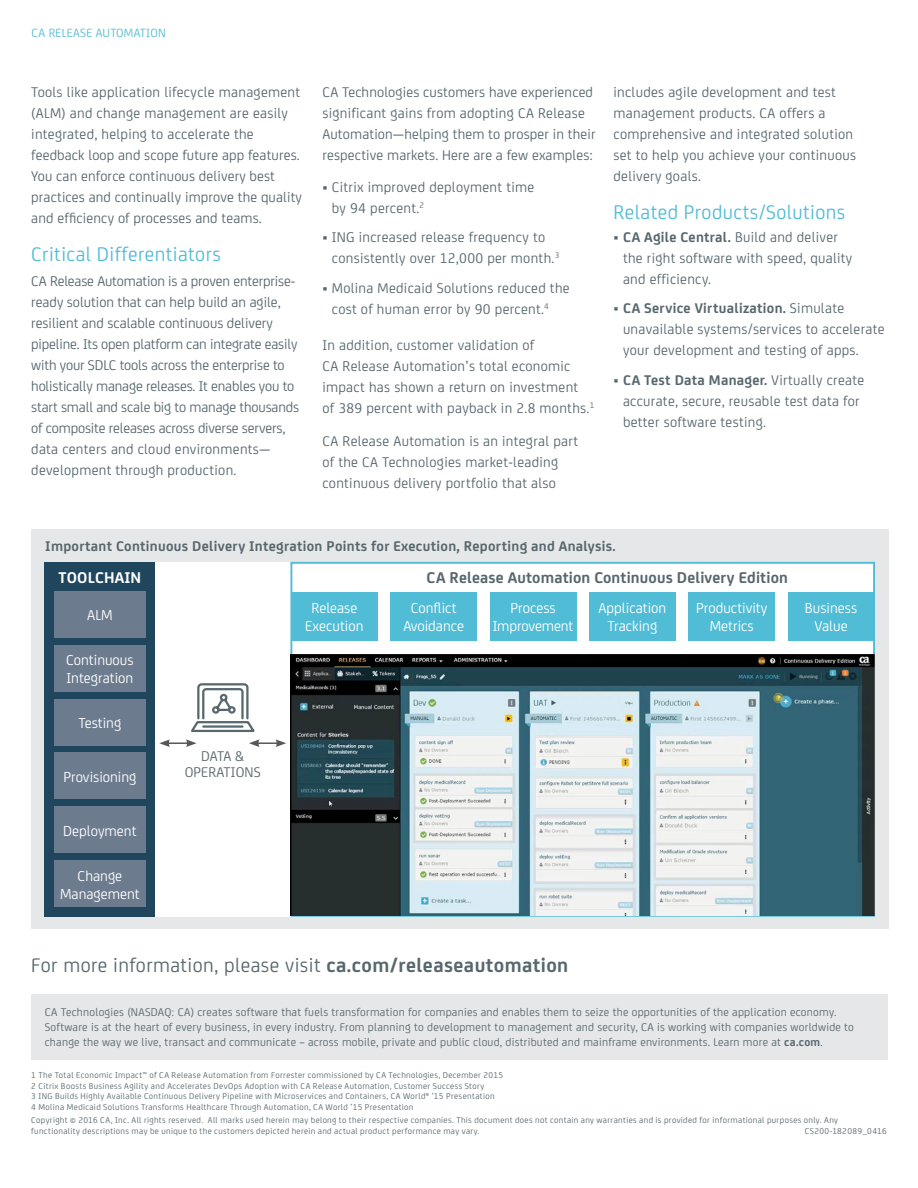
<style>
.page{position:relative;width:918px;height:1188px;background:#fff}
.page>*{position:absolute;margin:0;border:0;box-sizing:border-box;transform-origin:0 0}
.for_more_information{font:21px "CA Sans";letter-spacing:.02em;color:#57676e}
.Body_head{font:21px "CA Sans";letter-spacing:.02em;color:#51bcd5}
.t1{font:700 16.65px "CA Sans";letter-spacing:.01em;color:#57676e}
.t2{font:700 16.65px "CA Sans";letter-spacing:.01em;color:#fff}
.t3{font:15.3px/17.9px "CA Sans";color:#fff;text-align:center}
.Body{font:15px/21px "CA Sans";letter-spacing:.02em;color:#57676e}
.Body_after_bullet{font:15px/21px "CA Sans";letter-spacing:.02em;color:#57676e}
.Body-2{font:15px/21px "CA Sans";letter-spacing:-.01em;color:#57676e}
.screenshot_text{font:700 15px "CA Sans";letter-spacing:.02em;color:#57676e}
.Page_Eyebrow_Topic{font:12.75px "CA Sans";letter-spacing:.02em;color:#51bcd5}
.Business__rewritten{font:12px/15px "CA Sans";letter-spacing:.02em;color:#57676e}
.Copyright{font:9px/10.5px "CA Sans";letter-spacing:.04em;color:#57676e}
.s1{font-weight:700}
</style>
<div class="page">
<div style="left:31px;top:530px;width:857px;height:399px;background:#e6e7e9"></div>
<div style="left:45px;top:562px;width:829px;height:355px;background:#fff"></div>
<div style="left:31px;top:994px;width:856px;height:66px;background:#e6e7e9"></div>
<img style="left:291px;top:654px;width:583px;height:262px">
<div style="left:291px;top:592px;width:87px;height:49px;background:#51bcd5"></div>
<div style="left:390px;top:592px;width:87px;height:49px;background:#51bcd5"></div>
<div style="left:490px;top:592px;width:86px;height:49px;background:#51bcd5"></div>
<div style="left:589px;top:592px;width:87px;height:49px;background:#51bcd5"></div>
<div style="left:688px;top:592px;width:87px;height:49px;background:#51bcd5"></div>
<div style="left:788px;top:592px;width:86px;height:49px;background:#51bcd5"></div>
<div style="left:45px;top:562px;width:110px;height:355px;background:#20465e"></div>
<div style="left:55px;top:591px;width:91px;height:46px;background:#6c7b8e"></div>
<div style="left:55px;top:645px;width:91px;height:46px;background:#6c7b8e"></div>
<div style="left:55px;top:699px;width:91px;height:46px;background:#6c7b8e"></div>
<div style="left:55px;top:753px;width:91px;height:46px;background:#6c7b8e"></div>
<div style="left:55px;top:807px;width:91px;height:46px;background:#6c7b8e"></div>
<div style="left:55px;top:861px;width:91px;height:46px;background:#6c7b8e"></div>
<hr style="left:257px;top:742px;width:21px;height:2px;background:#57585a">
<svg style="left:276px;top:739px;width:10px;height:8px"></svg>
<hr style="left:167px;top:742px;width:21px;height:2px;background:#57585a">
<svg style="left:159px;top:739px;width:11px;height:8px"></svg>
<svg style="left:186px;top:683px;width:73px;height:64px"></svg>
<p class="Page_Eyebrow_Topic" style="left:32px;top:24px;width:136px">CA RELEASE AUTOMATION</p>
<p class="Body_after_bullet" style="left:31px;top:81px;width:272px">Tools like application lifecycle management (ALM) and change management are easily integrated, helping to accelerate the feedback loop and scope future app features.<br>You can enforce continuous delivery best practices and continually improve the quality and efficiency of processes and teams.</p>
<p class="Body_head" style="left:31px;top:239px;width:191px">Critical Differentiators</p>
<p class="Body-2" style="left:31px;top:270px;width:269px">CA Release Automation is a proven enterprise&shy;ready solution that can help build an agile, resilient and scalable continuous delivery pipeline. Its open platform can integrate easily with your SDLC tools across the enterprise to holistically manage releases. It enables you to start small and scale big to manage thousands of composite releases across diverse servers, data centers and cloud environments— development through production.</p>
<p class="Body" style="left:322px;top:81px;width:275px">CA Technologies customers have experienced significant gains from adopting CA Release Automation—helping them to prosper in their respective markets. Here are a few examples:</p>
<p class="Body" style="left:332px;top:175px;width:204px;text-indent:-9px">• Citrix improved deployment time by 94 percent.<sup>2</sup></p>
<p class="Body" style="left:332px;top:226px;width:229px;text-indent:-9px">• ING increased release frequency to consistently over 12,000 per month.<sup>3</sup></p>
<p class="Body" style="left:332px;top:276px;width:239px;text-indent:-9px">• Molina Medicaid Solutions reduced the cost of human error by 90 percent.<sup>4</sup></p>
<p class="Body_after_bullet" style="left:322px;top:333px;width:273px">In addition, customer validation of<br>CA Release Automation’s total economic impact has shown a return on investment<br>of 389 percent with payback in 2.8 months.<sup>1</sup></p>
<p class="Body" style="left:322px;top:430px;width:257px">CA Release Automation is an integral part of the CA Technologies market-leading continuous delivery portfolio that also</p>
<p class="Body" style="left:614px;top:81px;width:244px">includes agile development and test management products. CA offers a comprehensive and integrated solution set to help you achieve your continuous delivery goals.</p>
<p class="Body_head" style="left:614px;top:197px;width:233px">Related Products/Solutions</p>
<p class="Body" style="left:623px;top:225px;width:231px;text-indent:-9px">• <span class="s1">CA Agile Central.</span> Build and deliver the right software with speed, quality and efficiency.</p>
<p class="Body" style="left:623px;top:297px;width:263px;text-indent:-9px">• <span class="s1">CA Service Virtualization.</span> Simulate unavailable systems/services to accelerate your development and testing of apps.</p>
<p class="Body" style="left:623px;top:369px;width:243px;text-indent:-9px">• <span class="s1">CA Test Data Manager.</span> Virtually create accurate, secure, reusable test data for better software testing.</p>
<p class="screenshot_text" style="left:45px;top:535px;width:572px">Important Continuous Delivery Integration Points for Execution, Reporting and Analysis.</p>
<p class="t1" style="left:427px;top:565px;width:363px">CA Release Automation Continuous Delivery Edition</p>
<p class="t3" style="left:305px;top:598px;width:60px">Release<br>Execution</p>
<p class="t3" style="left:403px;top:598px;width:62px">Conflict<br>Avoidance</p>
<p class="t3" style="left:493px;top:598px;width:82px">Process<br>Improvement</p>
<p class="t3" style="left:599px;top:598px;width:69px">Application<br>Tracking</p>
<p class="t3" style="left:696px;top:598px;width:73px">Productivity<br>Metrics</p>
<p class="t3" style="left:805px;top:598px;width:54px">Business<br>Value</p>
<p class="t2" style="left:59px;top:565px;width:84px">TOOLCHAIN</p>
<p class="t3" style="left:87px;top:605px;width:27px">ALM</p>
<p class="t3" style="left:66px;top:650px;width:69px;text-align:left">Continuous<br>Integration</p>
<p class="t3" style="left:79px;top:713px;width:44px">Testing</p>
<p class="t3" style="left:63px;top:767px;width:75px">Provisioning</p>
<p class="t3" style="left:63px;top:821px;width:75px">Deployment</p>
<p class="t3" style="left:60px;top:866px;width:81px">Change<br>Management</p>
<p class="Body" style="left:185px;top:747px;width:78px;line-height:16.5px;text-align:center">DATA &amp;<br>OPERATIONS</p>
<p class="for_more_information" style="left:31px;top:950px;width:539px">For more information, please visit <span class="s1">ca.com/releaseautomation</span></p>
<p class="Business__rewritten" style="left:45px;top:1004px;width:811px">CA Technologies (NASDAQ: CA) creates software that fuels transformation for companies and enables them to seize the opportunities of the application economy.<br>Software is at the heart of every business, in every industry. From planning to development to management and security, CA is working with companies worldwide to change the way we live, transact and communicate – across mobile, private and public cloud, distributed and mainframe environments. Learn more at <span class="s1">ca.com</span>.</p>
<p class="Copyright" style="left:31px;top:1069px;width:473px">1 The Total Economic Impact™ of CA Release Automation from Forrester commissioned by CA Technologies, December 2015<br>2 Citrix Boosts Business Agility and Accelerates DevOps Adoption with CA Release Automation, Customer Success Story<br>3 ING Builds Highly Available Continuous Delivery Pipeline with Microservices and Containers, CA World® ’15 Presentation<br>4 Molina Medicaid Solutions Transforms Healthcare Through Automation, CA World ’15 Presentation</p>
<p class="Copyright" style="left:31px;top:1115px;width:808px">Copyright © 2016 CA, Inc. All rights reserved. All marks used herein may belong to their respective companies. This document does not contain any warranties and is provided for informational purposes only. Any functionality descriptions may be unique to the customers depicted herein and actual product performance may vary.</p>
<p class="Copyright" style="left:805px;top:1125px;width:83px">CS200-182089_0416</p>
</div>
